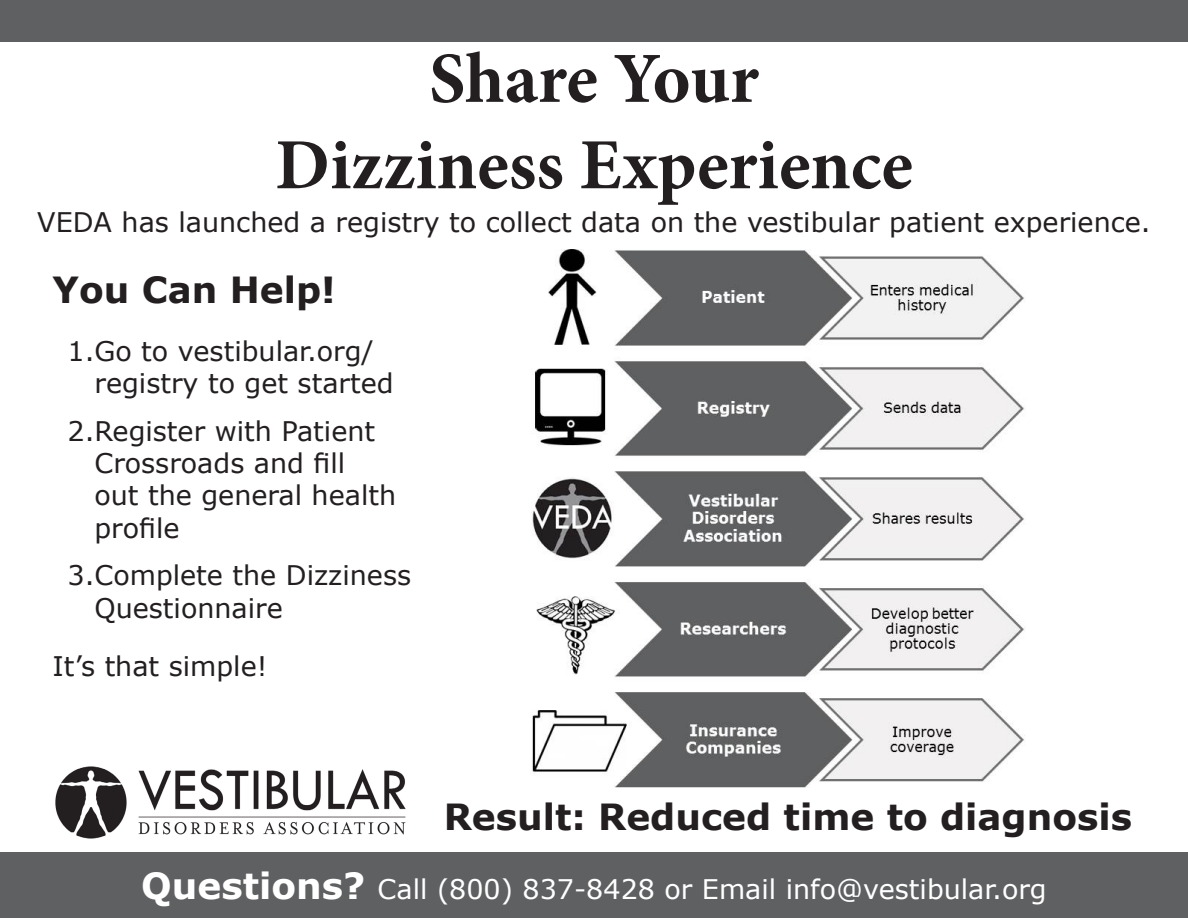
<style>
.page{position:relative;width:1188px;height:918px;background:#fff}
.page>*{position:absolute;margin:0;border:0;box-sizing:border-box;transform-origin:0 0}
.t1{font:700 72px "Minion Pro";color:#231f20}
.t2{font:700 36px "Verdana";color:#231f20}
.t3{font:27px/32.4px "Verdana";color:#231f20}
.t4{font:27px "Verdana";color:#fff}
.s1{font-weight:700;font-size:36px}
</style>
<div class="page">
<img style="left:55px;top:766px;width:351px;height:73px">
<div style="left:0;top:0;width:1188px;height:41px;background:#5f6062"></div>
<div style="left:0;top:852px;width:1188px;height:66px;background:#5f6062"></div>
<img style="left:531px;top:249px;width:494px;height:538px">
<p class="t1" style="left:429px;top:28px;width:331px">Share Your</p>
<p class="t1" style="left:275px;top:115px;width:639px">Dizziness Experience</p>
<p class="t3" style="left:37px;top:205px;width:1115px">VEDA has launched a registry to collect data on the vestibular patient experience.</p>
<p class="t2" style="left:52px;top:264px;width:285px">You Can Help!</p>
<p class="t3" style="left:94px;top:335px;width:301px;text-indent:-27px">1.Go to vestibular.org/ registry to get started</p>
<p class="t3" style="left:94px;top:414px;width:303px;text-indent:-27px">2.Register with Patient<br>Crossroads and fill<br>out the general health profile</p>
<p class="t3" style="left:94px;top:559px;width:318px;text-indent:-27px">3.Complete the Dizziness<br>Questionnaire</p>
<p class="t3" style="left:52px;top:649px;width:216px">It’s that simple!</p>
<p class="t2" style="left:444px;top:792px;width:690px">Result: Reduced time to diagnosis</p>
<p class="t4" style="left:141px;top:870px;width:907px"><span class="s1">Questions?</span> Call (800) 837-8428 or Email info@vestibular.org</p>
</div>
